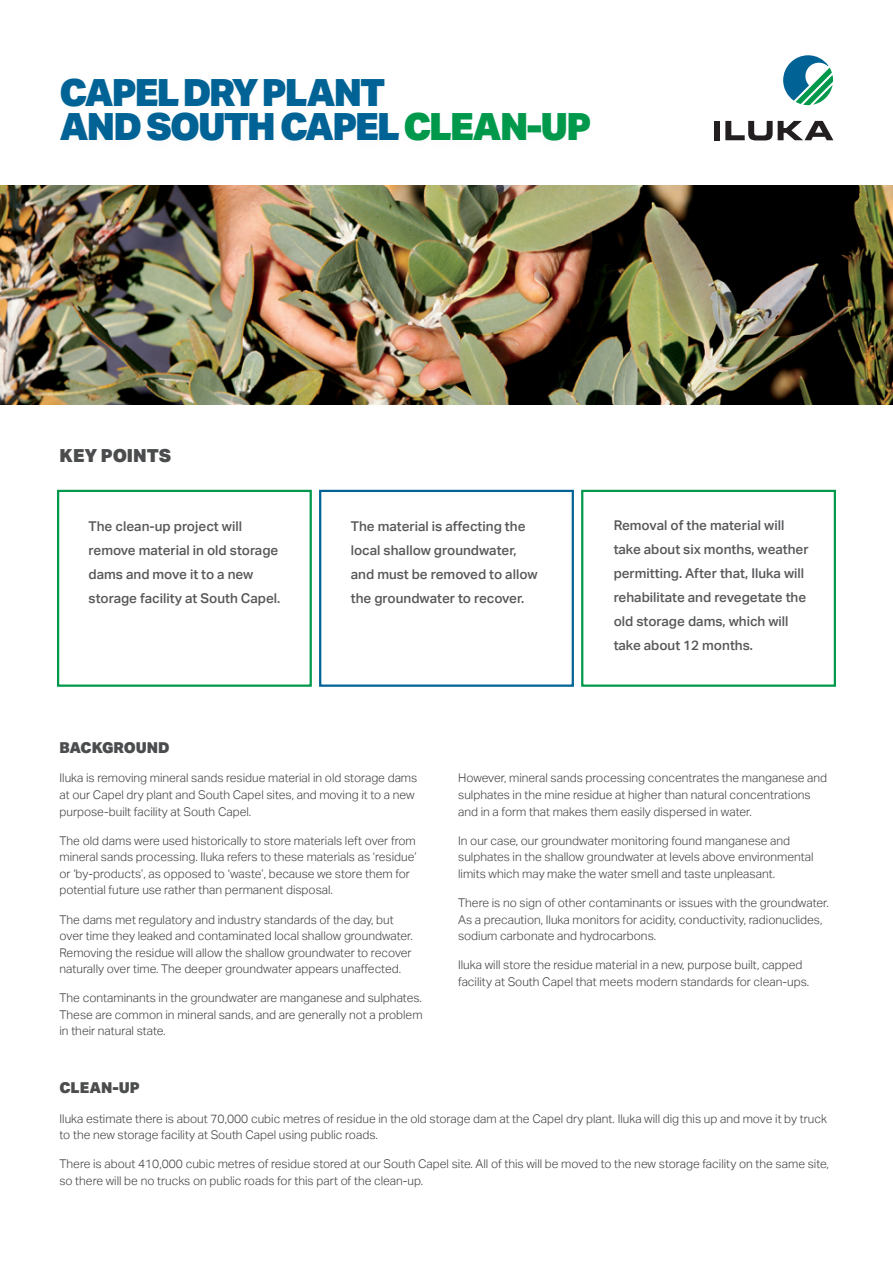
<style>
.page{position:relative;width:893px;height:1263px;background:#fff}
.page>*{position:absolute;margin:0;border:0;box-sizing:border-box;transform-origin:0 0}
.BOLD_HEAD{font:900 37.5px/34.5px "Aktiv Grotesk";letter-spacing:-.05em;color:#016395}
.Sub_1{font:900 18px "Aktiv Grotesk";color:#4b4c4d}
.Sub_1-2{font:900 15px "Aktiv Grotesk";color:#4b4c4d}
.Sub_2{font:500 13.5px/24px "Aktiv Grotesk";color:#57585a}
.BODY{font:300 12px/16.5px "Aktiv Grotesk";color:#3e3e3f}
.s1{color:#00994c}
</style>
<div class="page">
<svg style="left:783px;top:55px;width:50px;height:50px"></svg>
<div style="left:714px;top:121px;width:6px;height:19px;background:#231f20"></div>
<svg style="left:725px;top:121px;width:108px;height:19px"></svg>
<div style="left:581px;top:490px;width:255px;height:197px;border:2px solid #00994c"></div>
<img style="left:0;top:186px;width:893px;height:218px">
<div style="left:319px;top:490px;width:255px;height:197px;border:2px solid #016395"></div>
<div style="left:57px;top:490px;width:255px;height:197px;border:2px solid #00994c"></div>
<p class="BOLD_HEAD" style="left:60px;top:74px;width:533px">CAPEL DRY PLANT<br>AND SOUTH CAPEL <span class="s1">CLEAN-UP</span></p>
<p class="Sub_1" style="left:60px;top:444px;width:113px">KEY POINTS</p>
<p class="Sub_2" style="left:89px;top:515px;width:193px">The clean-up project will remove material in old storage dams and move it to a new storage facility at South Capel.</p>
<p class="Sub_2" style="left:351px;top:515px;width:188px">The material is affecting the local shallow groundwater, and must be removed to allow the groundwater to recover.</p>
<p class="Sub_2" style="left:614px;top:513px;width:197px">Removal of the material will take about six months, weather permitting. After that, Iluka will rehabilitate and revegetate the old storage dams, which will take about 12 months.</p>
<p class="Sub_1-2" style="left:60px;top:738px;width:112px">BACKGROUND</p>
<p class="BODY" style="left:60px;top:770px;width:359px">Iluka is removing mineral sands residue material in old storage dams at our Capel dry plant and South Capel sites, and moving it to a new purpose-built facility at South Capel.</p>
<p class="BODY" style="left:60px;top:832px;width:359px">The old dams were used historically to store materials left over from mineral sands processing. Iluka refers to these materials as ‘residue’ or ‘by-products’, as opposed to ‘waste’, because we store them for potential future use rather than permanent disposal.</p>
<p class="BODY" style="left:60px;top:911px;width:355px">The dams met regulatory and industry standards of the day, but over time they leaked and contaminated local shallow groundwater.<br>Removing the residue will allow the shallow groundwater to recover naturally over time. The deeper groundwater appears unaffected.</p>
<p class="BODY" style="left:60px;top:990px;width:365px;text-align:justify">The contaminants in the groundwater are manganese and sulphates.<br>These are common in mineral sands, and are generally not a problem in their natural state.</p>
<p class="BODY" style="left:458px;top:770px;width:371px">However, mineral sands processing concentrates the manganese and sulphates in the mine residue at higher than natural concentrations and in a form that makes them easily dispersed in water.</p>
<p class="BODY" style="left:458px;top:832px;width:357px">In our case, our groundwater monitoring found manganese and sulphates in the shallow groundwater at levels above environmental limits which may make the water smell and taste unpleasant.</p>
<p class="BODY" style="left:458px;top:895px;width:372px">There is no sign of other contaminants or issues with the groundwater.<br>As a precaution, Iluka monitors for acidity, conductivity, radionuclides, sodium carbonate and hydrocarbons.</p>
<p class="BODY" style="left:458px;top:957px;width:353px">Iluka will store the residue material in a new, purpose built, capped facility at South Capel that meets modern standards for clean-ups.</p>
<p class="Sub_1-2" style="left:60px;top:1078px;width:82px">CLEAN-UP</p>
<p class="BODY" style="left:60px;top:1110px;width:769px">Iluka estimate there is about 70,000 cubic metres of residue in the old storage dam at the Capel dry plant. Iluka will dig this up and move it by truck to the new storage facility at South Capel using public roads.</p>
<p class="BODY" style="left:60px;top:1156px;width:771px">There is about 410,000 cubic metres of residue stored at our South Capel site. All of this will be moved to the new storage facility on the same site, so there will be no trucks on public roads for this part of the clean-up.</p>
</div>
